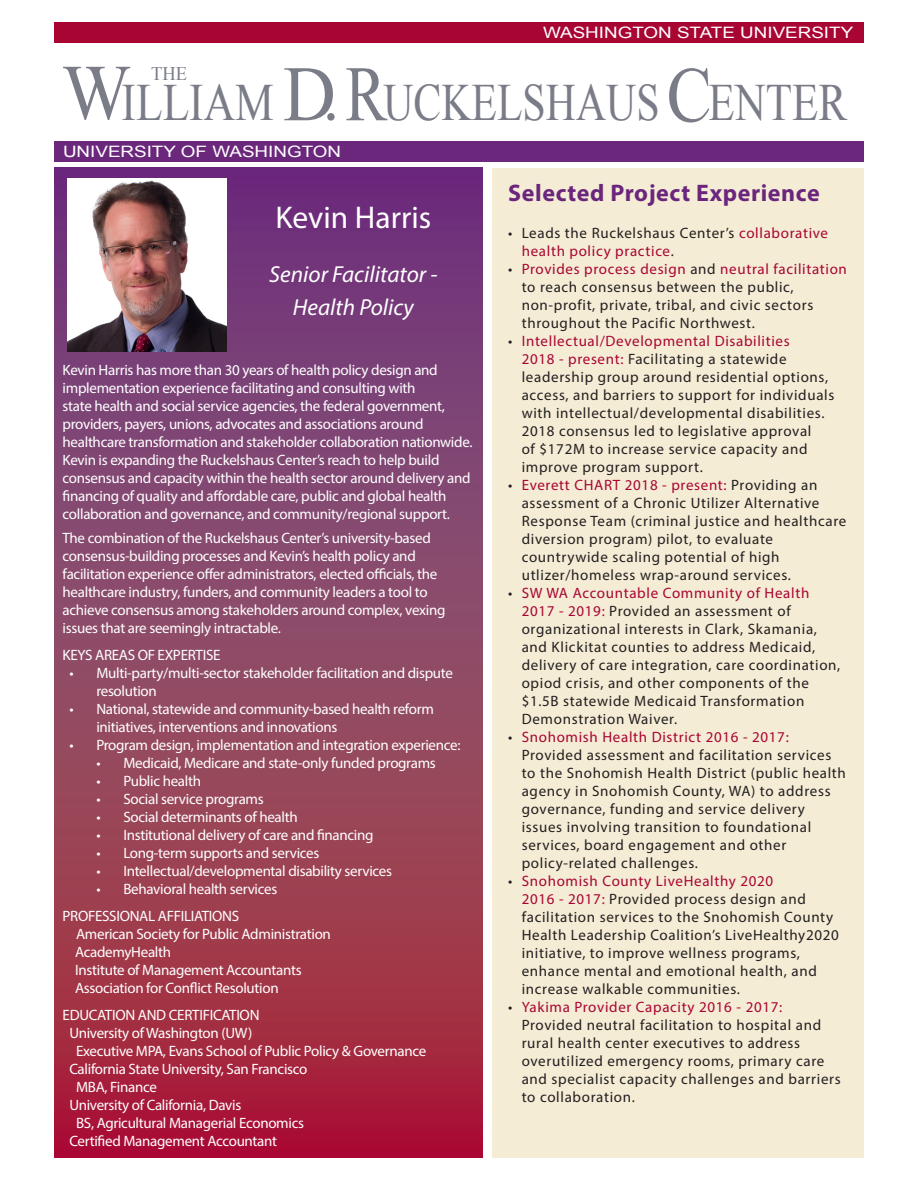
<style>
.page{position:relative;width:918px;height:1188px;background:#fff}
.page>*{position:absolute;margin:0;border:0;box-sizing:border-box;transform-origin:0 0}
.t1{font:78.6px "Times New Roman";color:#7a7c88;scale:.93 1}
.t2{font:52.35px "Times New Roman";color:#7a7c88;scale:.83 1}
.t3{font:31.5px "Myriad Pro";color:#fff}
.t4{font:700 24px "Myriad Pro";letter-spacing:.025em;color:#6a257c}
.t5{font:italic 23.25px/32.4px "Myriad Pro";color:#fff;text-align:center}
.t6{font:19.2px "Times New Roman";color:#7a7c88;scale:.96 1}
.t7{font:15.75px "Arial";color:#fff;scale:1.2 1}
.t8{font:15px/18px "Myriad Pro";letter-spacing:-.02em;color:#fff}
.t9{font:15px/18px "Myriad Pro";letter-spacing:.045em;color:#231f20}
.t10{font:15px/18px "Myriad Pro";letter-spacing:.045em;color:#a90533}
.s1{font-size:78.6px}
.s2{font-size:69.9px}
.s3{color:#231f20}
.s4{color:#a90533}
</style>
<div class="page">
<div style="left:492px;top:168px;width:372px;height:990px;background:#f4ecd5"></div>
<svg style="left:54px;top:168px;width:429px;height:990px;background:#8f3c5e"></svg>
<img style="left:67px;top:178px;width:159px;height:173px">
<div style="left:54px;top:22px;width:810px;height:21px;background:#a90533"></div>
<div style="left:54px;top:141px;width:810px;height:21px;background:#6b277c"></div>
<p class="t7" style="left:543px;top:22px;width:260px">WASHINGTON STATE UNIVERSITY</p>
<p class="t1" style="left:62px;top:40px;width:75px">W</p>
<p class="t6" style="left:151px;top:60px;width:39px">THE</p>
<p class="t2" style="left:122px;top:67px;width:876px">ILLIAM <span class="s1">D</span><span class="s2">.</span><span class="s1">R</span>UCKELSHAUS <span class="s1">C</span>ENTER</p>
<p class="t7" style="left:63px;top:141px;width:233px">UNIVERSITY OF WASHINGTON</p>
<p class="t3" style="left:275px;top:198px;width:157px">Kevin Harris</p>
<p class="t5" style="left:269px;top:258px;width:170px">Senior Facilitator -<br>Health Policy</p>
<p class="t8" style="left:63px;top:361px;width:411px">Kevin Harris has more than 30 years of health policy design and implementation experience facilitating and consulting with<br>state health and social service agencies, the federal government, providers, payers, unions, advocates and associations around healthcare transformation and stakeholder collaboration nationwide.<br>Kevin is expanding the Ruckelshaus Center’s reach to help build consensus and capacity within the health sector around delivery and financing of quality and affordable care, public and global health collaboration and governance, and community/regional support.</p>
<p class="t8" style="left:63px;top:529px;width:384px">The combination of the Ruckelshaus Center’s university-based consensus-building processes and Kevin’s health policy and facilitation experience offer administrators, elected officials, the healthcare industry, funders, and community leaders a tool to achieve consensus among stakeholders around complex, vexing issues that are seemingly intractable.</p>
<p class="t8" style="left:63px;top:646px;width:159px">KEYS AREAS OF EXPERTISE</p>
<p class="t8" style="left:96px;top:664px;width:358px;text-indent:-27px">• Multi-party/multi-sector stakeholder facilitation and dispute resolution</p>
<p class="t8" style="left:96px;top:700px;width:339px;text-indent:-27px">• National, statewide and community-based health reform initiatives, interventions and innovations</p>
<p class="t8" style="left:69px;top:736px;width:393px">• Program design, implementation and integration experience:</p>
<p class="t8" style="left:96px;top:754px;width:341px">• Medicaid, Medicare and state-only funded programs</p>
<p class="t8" style="left:96px;top:772px;width:106px">• Public health</p>
<p class="t8" style="left:96px;top:790px;width:169px">• Social service programs</p>
<p class="t8" style="left:96px;top:808px;width:203px">• Social determinants of health</p>
<p class="t8" style="left:96px;top:826px;width:279px">• Institutional delivery of care and financing</p>
<p class="t8" style="left:96px;top:844px;width:225px">• Long-term supports and services</p>
<p class="t8" style="left:96px;top:862px;width:297px">• Intellectual/developmental disability services</p>
<p class="t8" style="left:96px;top:880px;width:183px">• Behavioral health services</p>
<p class="t8" style="left:63px;top:907px;width:178px">PROFESSIONAL AFFILIATIONS</p>
<p class="t8" style="left:76px;top:925px;width:256px">American Society for Public Administration</p>
<p class="t8" style="left:75px;top:943px;width:98px">AcademyHealth</p>
<p class="t8" style="left:75px;top:961px;width:228px">Institute of Management Accountants</p>
<p class="t8" style="left:75px;top:979px;width:205px">Association for Conflict Resolution</p>
<p class="t8" style="left:63px;top:1006px;width:198px">EDUCATION AND CERTIFICATION</p>
<p class="t8" style="left:69px;top:1024px;width:184px">University of Washington (UW)</p>
<p class="t8" style="left:76px;top:1042px;width:352px">Executive MPA, Evans School of Public Policy &amp; Governance</p>
<p class="t8" style="left:69px;top:1060px;width:240px">California State University, San Francisco</p>
<p class="t8" style="left:76px;top:1078px;width:82px">MBA, Finance</p>
<p class="t8" style="left:69px;top:1096px;width:173px">University of California, Davis</p>
<p class="t8" style="left:76px;top:1114px;width:229px">BS, Agricultural Managerial Economics</p>
<p class="t8" style="left:69px;top:1132px;width:209px">Certified Management Accountant</p>
<p class="t4" style="left:508px;top:177px;width:313px">Selected Project Experience</p>
<p class="t10" style="left:522px;top:223px;width:308px;text-indent:-14px"><span class="s3">• Leads the Ruckelshaus Center’s</span> collaborative health policy practice<span class="s3">.</span></p>
<p class="t9" style="left:522px;top:259px;width:327px;text-indent:-14px">• <span class="s4">Provides process design</span> and <span class="s4">neutral facilitation </span>to reach consensus between the public, non-profit, private, tribal, and civic sectors throughout the Pacific Northwest.</p>
<p class="t10" style="left:508px;top:331px;width:283px"><span class="s3">•</span> Intellectual/Developmental Disabilities</p>
<p class="t9" style="left:522px;top:349px;width:314px"><span class="s4">2018 - present:</span> Facilitating a statewide leadership group around residential options, access, and barriers to support for individuals with intellectual/developmental disabilities.<br>2018 consensus led to legislative approval<br>of $172M to increase service capacity and improve program support.</p>
<p class="t9" style="left:522px;top:475px;width:326px;text-indent:-14px">• <span class="s4">Everett CHART 2018 - present:</span> Providing an assessment of a Chronic Utilizer Alternative Response Team (criminal justice and healthcare diversion program) pilot, to evaluate countrywide scaling potential of high</p>
<p class="t9" style="left:522px;top:565px;width:271px">utlizer/homeless wrap-around services.</p>
<p class="t9" style="left:522px;top:583px;width:320px;text-indent:-14px">• <span class="s4">SW WA Accountable Community of Health 2017 - 2019:</span> Provided an assessment of organizational interests in Clark, Skamania, and Klickitat counties to address Medicaid, delivery of care integration, care coordination, opiod crisis, and other components of the $1.5B statewide Medicaid Transformation Demonstration Waiver.</p>
<p class="t9" style="left:522px;top:727px;width:326px;text-indent:-14px">• <span class="s4">Snohomish Health District 2016 - 2017:<br></span>Provided assessment and facilitation services to the Snohomish Health District (public health agency in Snohomish County, WA) to address governance, funding and service delivery issues involving transition to foundational services, board engagement and other</p>
<p class="t9" style="left:522px;top:853px;width:178px">policy-related challenges.</p>
<p class="t10" style="left:508px;top:871px;width:267px"><span class="s3">•</span> Snohomish County LiveHealthy 2020</p>
<p class="t9" style="left:522px;top:889px;width:319px"><span class="s4">2016 - 2017:</span> Provided process design and facilitation services to the Snohomish County Health Leadership Coalition’s LiveHealthy2020 initiative, to improve wellness programs, enhance mental and emotional health, and increase walkable communities.</p>
<p class="t9" style="left:522px;top:997px;width:321px;text-indent:-14px">• <span class="s4">Yakima Provider Capacity 2016 - 2017:<br></span>Provided neutral facilitation to hospital and rural health center executives to address overutilized emergency rooms, primary care and specialist capacity challenges and barriers to collaboration.</p>
</div>
